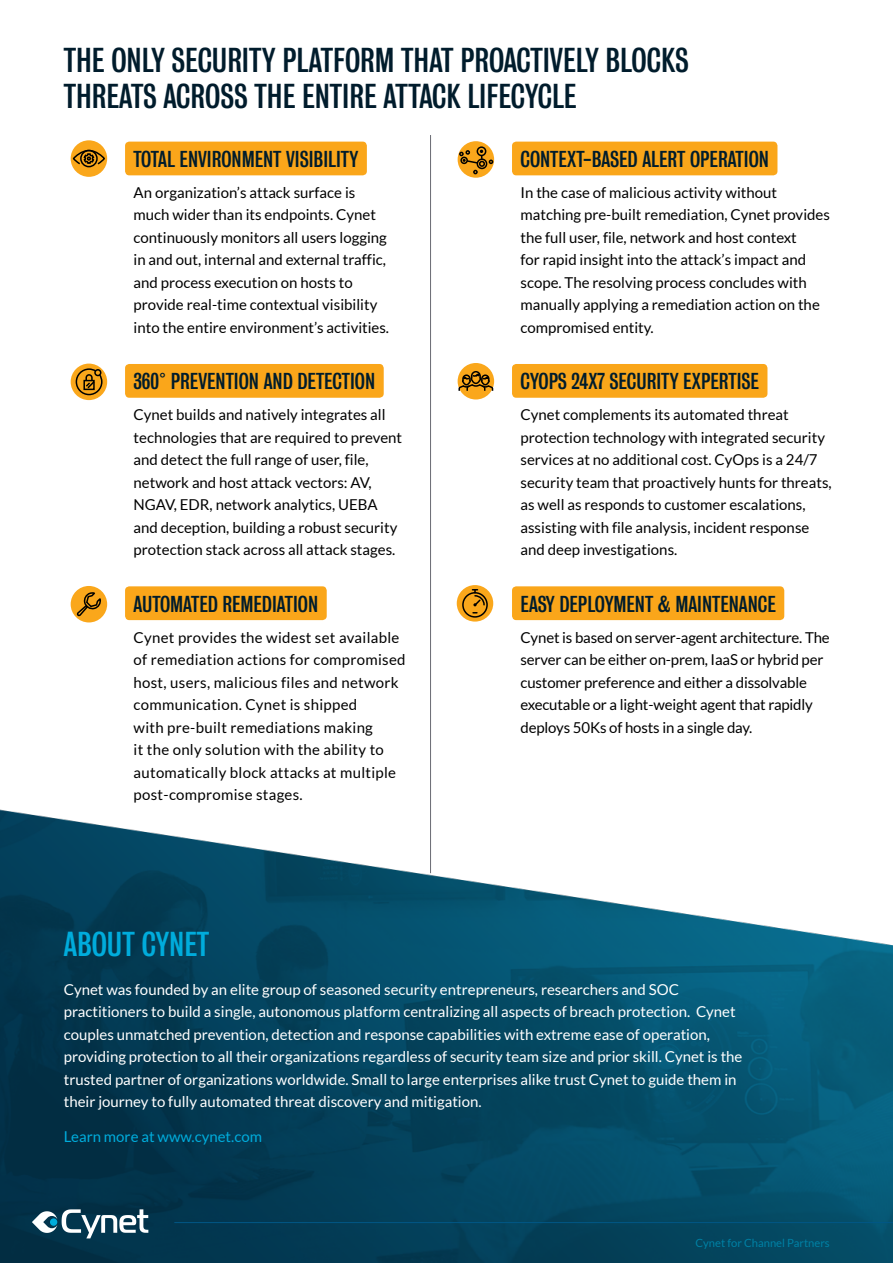
<style>
.page{position:relative;width:893px;height:1263px;background:#fff}
.page>*{position:absolute;margin:0;border:0;box-sizing:border-box;transform-origin:0 0}
.t1{font:31.5px/36px "Bureau Grot Condensed";color:#001c2c}
.t2{font:31.5px "Bureau Grot Condensed";color:#00acdc}
.t3{font:21px "Bureau Grot Condensed";color:#001c2c}
.t4{font:15px/22.5px "Lato";color:#000}
.t5{font:15px/22.5px "Lato";color:#fff}
.t6{font:15px/22.5px "Lato";letter-spacing:.02em;color:#000}
.t7{font:15px "Lato";color:#00acdc}
.t8{font:11.25px "Lato";color:#0081a5}
</style>
<div class="page">
<img style="left:0;top:809px;width:893px;height:454px">
<hr style="left:174px;top:1222px;width:719px;height:1px;background:#015786">
<svg style="left:32px;top:1209px;width:116px;height:29px"></svg>
<div style="left:71px;top:140px;width:36px;height:37px;background:#faa71b;border-radius:50%"></div>
<div style="left:80px;top:150px;width:18px;height:17px;border:2px solid #000;border-radius:50%"></div>
<svg style="left:72px;top:149px;width:34px;height:17px"></svg>
<div style="left:125px;top:142px;width:242px;height:33px;background:#faa61a;border-radius:4px"></div>
<svg style="left:458px;top:141px;width:36px;height:37px"></svg>
<div style="left:477px;top:146px;width:9px;height:10px;border:2px solid #000;border-radius:50%"></div>
<svg style="left:459px;top:150px;width:34px;height:24px"></svg>
<div style="left:512px;top:142px;width:265px;height:33px;background:#faa61a;border-radius:4px"></div>
<div style="left:71px;top:364px;width:36px;height:36px;background:#faa71b;border-radius:50%"></div>
<svg style="left:75px;top:368px;width:28px;height:28px"></svg>
<div style="left:125px;top:364px;width:259px;height:34px;background:#faa61a;border-radius:4px"></div>
<div style="left:458px;top:363px;width:36px;height:36px;background:#faa71b;border-radius:50%"></div>
<svg style="left:458px;top:370px;width:36px;height:22px"></svg>
<div style="left:512px;top:364px;width:255px;height:34px;background:#faa61a;border-radius:4px"></div>
<div style="left:71px;top:586px;width:36px;height:36px;background:#faa71b;border-radius:50%"></div>
<svg style="left:76px;top:591px;width:25px;height:28px"></svg>
<div style="left:125px;top:586px;width:202px;height:34px;background:#faa61a;border-radius:4px"></div>
<div style="left:457px;top:585px;width:36px;height:37px;background:#faa71b;border-radius:50%"></div>
<div style="left:462px;top:592px;width:26px;height:26px;border:2px solid #000;border-radius:50%"></div>
<svg style="left:472px;top:589px;width:14px;height:24px"></svg>
<div style="left:512px;top:586px;width:272px;height:34px;background:#faa61a;border-radius:4px"></div>
<hr style="left:430px;top:135px;width:1px;height:738px;background:#696b73">
<h1 class="t1" style="left:64px;top:42px;width:626px">THE ONLY SECURITY PLATFORM THAT PROACTIVELY BLOCKS<br>THREATS ACROSS THE ENTIRE ATTACK LIFECYCLE</h1>
<h2 class="t3" style="left:134px;top:147px;width:226px">TOTAL ENVIRONMENT VISIBILITY</h2>
<p class="t4" style="left:134px;top:181px;width:257px">An organization s’ attack surface is much wider than its endpoints. Cynet continuously monitors all users logging in and out, internal and external traffic, and process execution on hosts to provide real-time contextual visibility into the entire environment s’ activities.</p>
<h2 class="t3" style="left:134px;top:370px;width:243px">360° PREVENTION AND DETECTION</h2>
<p class="t4" style="left:134px;top:403px;width:270px">Cynet builds and natively integrates all technologies that are required to prevent and detect the full range of user, file, network and host attack vectors: AV, NGAV, EDR, network analytics, UEBA and deception, building a robust security protection stack across all attack stages.</p>
<h2 class="t3" style="left:134px;top:592px;width:186px">AUTOMATED REMEDIATION</h2>
<p class="t6" style="left:134px;top:626px;width:274px">Cynet provides the widest set available of remediation actions for compromised host, users, malicious files and network communication. Cynet is shipped<br>with pre-built remediations making<br>it the only solution with the ability to automatically block attacks at multiple post-compromise stages.</p>
<h2 class="t3" style="left:520px;top:147px;width:250px">CONTEXT-BASED ALERT OPERATION</h2>
<p class="t4" style="left:520px;top:181px;width:311px">In the case of malicious activity without matching pre-built remediation, Cynet provides the full user, file, network and host context<br>for rapid insight into the attack s’ impact and scope. The resolving process concludes with manually applying a remediation action on the compromised entity.</p>
<h2 class="t3" style="left:520px;top:370px;width:240px">CYOPS 24 7X SECURITY EXPERTISE</h2>
<p class="t4" style="left:520px;top:403px;width:313px">Cynet complements its automated threat protection technology with integrated security services at no additional cost. CyOps is a 24/7 security team that proactively hunts for threats, as well as responds to customer escalations, assisting with file analysis, incident response and deep investigations.</p>
<h2 class="t3" style="left:520px;top:592px;width:257px">EASY DEPLOYMENT &amp; MAINTENANCE</h2>
<p class="t4" style="left:520px;top:626px;width:311px">Cynet is based on server-agent architecture. The server can be either on-prem, IaaS or hybrid per customer preference and either a dissolvable executable or a light-weight agent that rapidly deploys 50Ks of hosts in a single day.</p>
<h1 class="t2" style="left:64px;top:927px;width:147px">ABOUT CYNET</h1>
<p class="t5" style="left:64px;top:978px;width:680px">Cynet was founded by an elite group of seasoned security entrepreneurs, researchers and SOC practitioners to build a single, autonomous platform centralizing all aspects of breach protection. Cynet couples unmatched prevention, detection and response capabilities with extreme ease of operation, providing protection to all their organizations regardless of security team size and prior skill. Cynet is the trusted partner of organizations worldwide. Small to large enterprises alike trust Cynet to guide them in their journey to fully automated threat discovery and mitigation.</p>
<p class="t7" style="left:64px;top:1128px;width:200px">Learn more at www.cynet.com</p>
<p class="t8" style="left:695px;top:1236px;width:136px">Cynet for Channel Partners</p>
</div>
